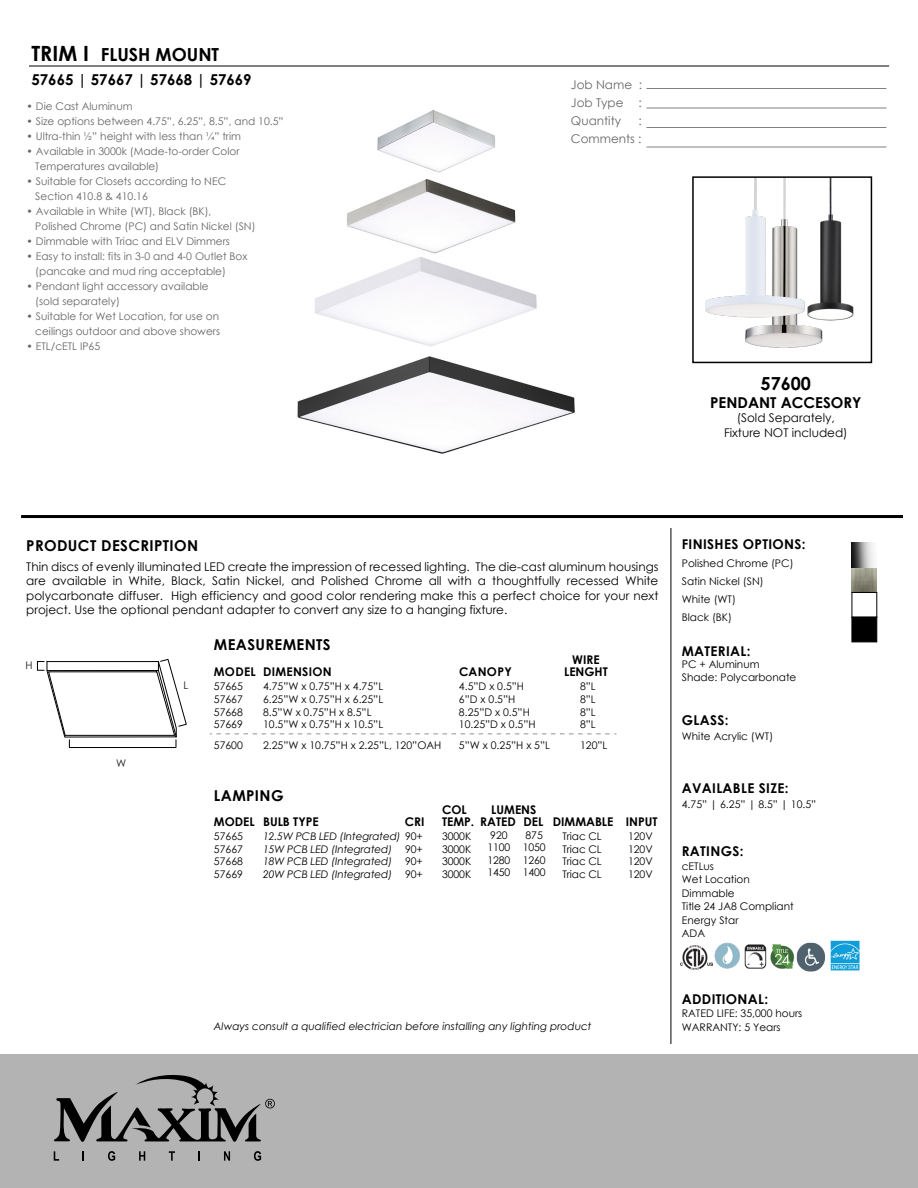
<style>
.page{position:relative;width:918px;height:1188px;background:#fff}
.page>*{position:absolute;margin:0;border:0;box-sizing:border-box;transform-origin:0 0}
.t1{font:700 18px "Century Gothic";color:#000}
.t2{font:700 15px "Century Gothic";color:#000}
.t3{font:700 15px "Century Gothic";letter-spacing:.025em;color:#000}
.t4{font:700 13.5px "Century Gothic";letter-spacing:.025em;color:#000}
.t5{font:12px/14.4px "Century Gothic";color:#000;text-align:justify}
.t6{font:700 12px/12px "Century Gothic";color:#000;text-align:center}
.t7{font:12px/18px "Century Gothic";color:#666;text-align:justify}
.t8{font:700 12px "Century Gothic";letter-spacing:.025em;color:#000}
.t9{font:10.5px/12.6px "Century Gothic";color:#000}
.t10{font:10.5px/15px "Century Gothic";color:#666}
.t11{font:italic 10.5px/12.6px "Century Gothic";letter-spacing:-.01em;color:#000}
.t12{font:10.5px "Century Gothic";color:#231f20}
.s1{font-size:21px}
.s2{font-style:normal}
</style>
<div class="page">
<img style="left:297px;top:110px;width:278px;height:344px">
<hr style="left:29px;top:66px;width:860px;height:1px;background:#000">
<hr style="left:21px;top:515px;width:882px;height:3px;background:#000">
<hr style="left:671px;top:528px;width:1px;height:516px;background:#000">
<img style="left:680px;top:946px;width:32px;height:24px">
<hr style="left:646px;top:88px;width:240px;height:1px;background:#808184">
<hr style="left:646px;top:108px;width:240px;height:1px;background:#808184">
<hr style="left:646px;top:127px;width:240px;height:1px;background:#808184">
<hr style="left:646px;top:147px;width:240px;height:1px;background:#808184">
<div style="left:0;top:1054px;width:918px;height:134px;background:#b3b3b3"></div>
<svg style="left:54px;top:1151px;width:5px;height:10px"></svg>
<svg style="left:108px;top:1151px;width:7px;height:10px"></svg>
<svg style="left:139px;top:1151px;width:6px;height:10px"></svg>
<svg style="left:169px;top:1151px;width:6px;height:10px"></svg>
<svg style="left:198px;top:1151px;width:2px;height:10px"></svg>
<svg style="left:224px;top:1151px;width:6px;height:10px"></svg>
<svg style="left:254px;top:1151px;width:7px;height:10px"></svg>
<svg style="left:54px;top:1075px;width:221px;height:67px"></svg>
<img style="left:745px;top:945px;width:22px;height:23px">
<img style="left:770px;top:944px;width:19px;height:25px">
<img style="left:714px;top:942px;width:26px;height:27px">
<img style="left:852px;top:543px;width:25px;height:49px">
<div style="left:852px;top:592px;width:25px;height:26px;border:1px solid #000"></div>
<div style="left:852px;top:617px;width:25px;height:25px;background:#000;border:1px solid #000"></div>
<div style="left:69px;top:739px;width:107px;height:9px;border:1px solid #000"></div>
<div style="left:37px;top:661px;width:8px;height:10px;border:1px solid #000"></div>
<svg style="left:46px;top:659px;width:141px;height:78px"></svg>
<img style="left:705px;top:179px;width:149px;height:169px">
<div style="left:692px;top:176px;width:180px;height:187px;border:2px solid #000"></div>
<svg style="left:210px;top:734px;width:407px;height:1px"></svg>
<img style="left:789px;top:940px;width:42px;height:32px">
<img style="left:831px;top:941px;width:29px;height:30px">
<h1 class="t1" style="left:32px;top:41px;width:189px"><span class="s1">TRIM I</span> FLUSH MOUNT</h1>
<h2 class="t2" style="left:32px;top:69px;width:222px">57665 | 57667 | 57668 | 57669</h2>
<p class="t10" style="left:27px;top:98px;width:108px">• Die Cast Aluminum</p>
<p class="t10" style="left:27px;top:113px;width:259px">• Size options between 4.75”, 6.25”, 8.5”, and 10.5”</p>
<p class="t10" style="left:27px;top:128px;width:216px">• Ultra-thin ½” height with less than ¼” trim</p>
<p class="t10" style="left:35px;top:143px;width:206px;text-indent:-9px">• Available in 3000k (Made-to-order Color<br>Temperatures available)</p>
<p class="t10" style="left:35px;top:173px;width:192px;text-indent:-9px">• Suitable for Closets according to NEC<br>Section 410.8 &amp; 410.16</p>
<p class="t10" style="left:35px;top:203px;width:222px;text-indent:-9px">• Available in White (WT), Black (BK),<br>Polished Chrome (PC) and Satin Nickel (SN)</p>
<p class="t10" style="left:27px;top:233px;width:205px">• Dimmable with Triac and ELV Dimmers</p>
<p class="t10" style="left:35px;top:248px;width:214px;text-indent:-9px">• Easy to install: fits in 3-0 and 4-0 Outlet Box (pancake and mud ring acceptable)</p>
<p class="t10" style="left:35px;top:278px;width:175px;text-indent:-9px">• Pendant light accessory available (sold separately)</p>
<p class="t10" style="left:27px;top:308px;width:195px;text-align:right">• Suitable for Wet Location, for use on ceilings outdoor and above showers</p>
<p class="t10" style="left:27px;top:338px;width:75px">• ETL/cETL IP65</p>
<p class="t7" style="left:571px;top:75px;width:73px">Job Name :<br>Job Type :<br>Quantity</p>
<p class="t7" style="left:571px;top:111px;width:72px;text-align:right">:<br>Comments :</p>
<h1 class="t1" style="left:761px;top:370px;width:52px">57600</h1>
<h2 class="t2" style="left:710px;top:391px;width:153px">PENDANT ACCESORY</h2>
<p class="t5" style="left:724px;top:411px;width:125px;text-align:center">(Sold Separately,<br>Fixture NOT included)</p>
<h2 class="t3" style="left:26px;top:534px;width:174px">PRODUCT DESCRIPTION</h2>
<p class="t5" style="left:26px;top:559px;width:634px">Thin discs of evenly illuminated LED create the impression of recessed lighting. The die-cast aluminum housings are available in White, Black, Satin Nickel, and Polished Chrome all with a thoughtfully recessed White polycarbonate diffuser. High efficiency and good color rendering make this a perfect choice for your next project. Use the optional pendant adapter to convert any size to a hanging fixture.</p>
<p class="t12" style="left:26px;top:658px;width:9px">H</p>
<p class="t12" style="left:116px;top:755px;width:12px">W</p>
<p class="t12" style="left:183px;top:678px;width:6px">L</p>
<h2 class="t3" style="left:214px;top:633px;width:118px">MEASUREMENTS</h2>
<p class="t8" style="left:214px;top:663px;width:119px">MODEL DIMENSION</p>
<p class="t9" style="left:263px;top:680px;width:122px">4.75”W x 0.75”H x 4.75”L<br>6.25”W x 0.75”H x 6.25”L<br>8.5”W x 0.75”H x 8.5”L<br>10.5”W x 0.75”H x 10.5”L</p>
<p class="t9" style="left:263px;top:739px;width:180px">2.25”W x 10.75”H x 2.25”L, 120”OAH</p>
<p class="t9" style="left:214px;top:680px;width:31px;text-align:justify">57665<br>57667<br>57668<br>57669</p>
<p class="t9" style="left:214px;top:739px;width:31px">57600</p>
<p class="t6" style="left:459px;top:666px;width:54px">CANOPY</p>
<p class="t9" style="left:459px;top:680px;width:78px">4.5”D x 0.5”H<br>6”D x 0.5”H<br>8.25”D x 0.5”H<br>10.25”D x 0.5”H</p>
<p class="t9" style="left:459px;top:739px;width:93px">5”W x 0.25”H x 5”L</p>
<p class="t6" style="left:564px;top:653px;width:45px">WIRE<br>LENGHT</p>
<p class="t9" style="left:580px;top:680px;width:17px;text-align:justify">8”L 8”L 8”L 8”L</p>
<p class="t9" style="left:580px;top:739px;width:29px">120”L</p>
<h2 class="t3" style="left:214px;top:784px;width:71px">LAMPING</h2>
<p class="t6" style="left:214px;top:815px;width:106px">MODEL BULB TYPE</p>
<p class="t6" style="left:405px;top:815px;width:21px">CRI</p>
<p class="t9" style="left:405px;top:843px;width:19px;text-align:justify">90+ 90+ 90+</p>
<p class="t11" style="left:263px;top:830px;width:161px">12.5W PCB LED (Integrated) <span class="s2">90+<br></span>15W PCB LED (Integrated)<br>18W PCB LED (Integrated)<br>20W PCB LED (Integrated)</p>
<p class="t9" style="left:214px;top:830px;width:31px;text-align:justify">57665<br>57667<br>57668<br>57669</p>
<p class="t6" style="left:480px;top:803px;width:65px;line-height:12.5px">LUMENS<br>RATED DEL</p>
<p class="t9" style="left:487px;top:828px;width:24px">920<br>1100<br>1280<br>1450</p>
<p class="t9" style="left:523px;top:828px;width:24px">875<br>1050<br>1260<br>1400</p>
<p class="t6" style="left:442px;top:803px;width:34px;text-align:left">COL<br>TEMP.</p>
<p class="t9" style="left:442px;top:830px;width:31px;text-align:justify">3000K 3000K 3000K 3000K</p>
<p class="t6" style="left:553px;top:815px;width:62px">DIMMABLE</p>
<p class="t9" style="left:563px;top:830px;width:41px;text-align:justify">Triac CL Triac CL Triac CL Triac CL</p>
<p class="t6" style="left:626px;top:815px;width:33px">INPUT</p>
<p class="t9" style="left:628px;top:830px;width:26px;text-align:justify">120V 120V 120V 120V</p>
<p class="t11" style="left:214px;top:1020px;width:379px">Always consult a qualified electrician before installing any lighting product</p>
<p class="t4" style="left:682px;top:534px;width:125px">FINISHES OPTIONS:</p>
<p class="t9" style="left:682px;top:554px;width:113px;line-height:18px">Polished Chrome (PC)<br>Satin Nickel (SN)<br>White (WT)<br>Black (BK)</p>
<p class="t4" style="left:682px;top:641px;width:70px">MATERIAL:</p>
<p class="t9" style="left:682px;top:658px;width:116px">PC + Aluminum<br>Shade: Polycarbonate</p>
<p class="t4" style="left:682px;top:710px;width:48px">GLASS:</p>
<p class="t9" style="left:682px;top:730px;width:93px">White Acrylic (WT)</p>
<p class="t4" style="left:682px;top:778px;width:108px">AVAILABLE SIZE:</p>
<p class="t9" style="left:682px;top:798px;width:136px">4.75” | 6.25” | 8.5” | 10.5”</p>
<p class="t4" style="left:682px;top:841px;width:63px">RATINGS:</p>
<p class="t9" style="left:682px;top:859px;width:113px;line-height:13.5px">cETLus<br>Wet Location<br>Dimmable<br>Title 24 JA8 Compliant<br>Energy Star<br>ADA</p>
<p class="t4" style="left:682px;top:989px;width:88px">ADDITIONAL:</p>
<p class="t9" style="left:682px;top:1006px;width:122px;line-height:13.5px">RATED LIFE: 35,000 hours<br>WARRANTY: 5 Years</p>
</div>
